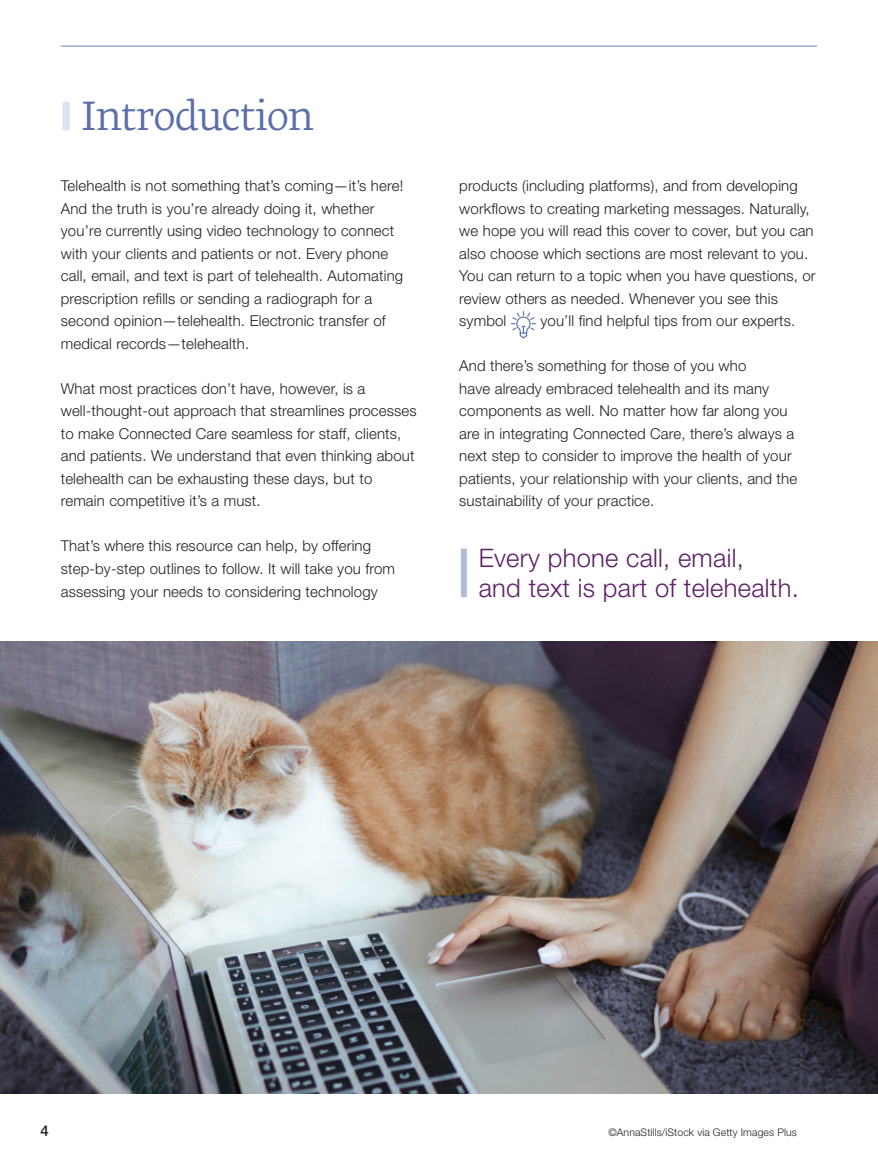
<style>
.page{position:relative;width:878px;height:1175px;background:#fff}
.page>*{position:absolute;margin:0;border:0;box-sizing:border-box;transform-origin:0 0}
.t1{font:42px "Geneo Std";letter-spacing:-.02em;color:#5a6ea9}
.t2{font:300 25.5px/30px "Helvetica Neue";letter-spacing:.01em;color:#5e1f67}
.t3{font:300 15px/22.5px "Helvetica Neue";letter-spacing:.01em;color:#231f20}
.t4{font:500 15px "Helvetica Neue";color:#231f20}
.t5{font:300 10.5px "Helvetica Neue";letter-spacing:.01em;color:#231f20}
</style>
<div class="page">
<div style="left:62px;top:102px;width:8px;height:28px;background:#dbe3f3"></div>
<svg style="left:510px;top:311px;width:26px;height:28px"></svg>
<img style="left:0;top:641px;width:878px;height:453px">
<div style="left:461px;top:548px;width:6px;height:49px;background:#afbcda"></div>
<hr style="left:61px;top:46px;width:756px;height:1px;background:#778fbe">
<h1 class="t1" style="left:81px;top:91px;width:234px">Introduction</h1>
<p class="t3" style="left:61px;top:174px;width:344px">Telehealth is not something that’s coming—it’s here!<br>And the truth is you’re already doing it, whether you’re currently using video technology to connect with your clients and patients or not. Every phone call, email, and text is part of telehealth. Automating prescription refills or sending a radiograph for a second opinion—telehealth. Electronic transfer of medical records—telehealth.</p>
<p class="t3" style="left:61px;top:377px;width:357px">What most practices don’t have, however, is a well-thought-out approach that streamlines processes to make Connected Care seamless for staff, clients, and patients. We understand that even thinking about telehealth can be exhausting these days, but to remain competitive it’s a must.</p>
<p class="t3" style="left:61px;top:534px;width:336px">That’s where this resource can help, by offering step-by-step outlines to follow. It will take you from assessing your needs to considering technology</p>
<p class="t3" style="left:459px;top:174px;width:358px">products (including platforms), and from developing workflows to creating marketing messages. Naturally, we hope you will read this cover to cover, but you can also choose which sections are most relevant to you.<br>You can return to a topic when you have questions, or review others as needed. Whenever you see this symbol</p>
<p class="t3" style="left:540px;top:309px;width:256px">you’ll find helpful tips from our experts.</p>
<p class="t3" style="left:459px;top:354px;width:339px">And there’s something for those of you who<br>have already embraced telehealth and its many components as well. No matter how far along you are in integrating Connected Care, there’s always a next step to consider to improve the health of your patients, your relationship with your clients, and the sustainability of your practice.</p>
<h2 class="t2" style="left:478px;top:542px;width:321px">Every phone call, email,<br>and text is part of telehealth.</h2>
<p class="t4" style="left:40px;top:1121px;width:10px">4</p>
<p class="t5" style="left:608px;top:1126px;width:190px">©AnnaStills/iStock via Getty Images Plus</p>
</div>
